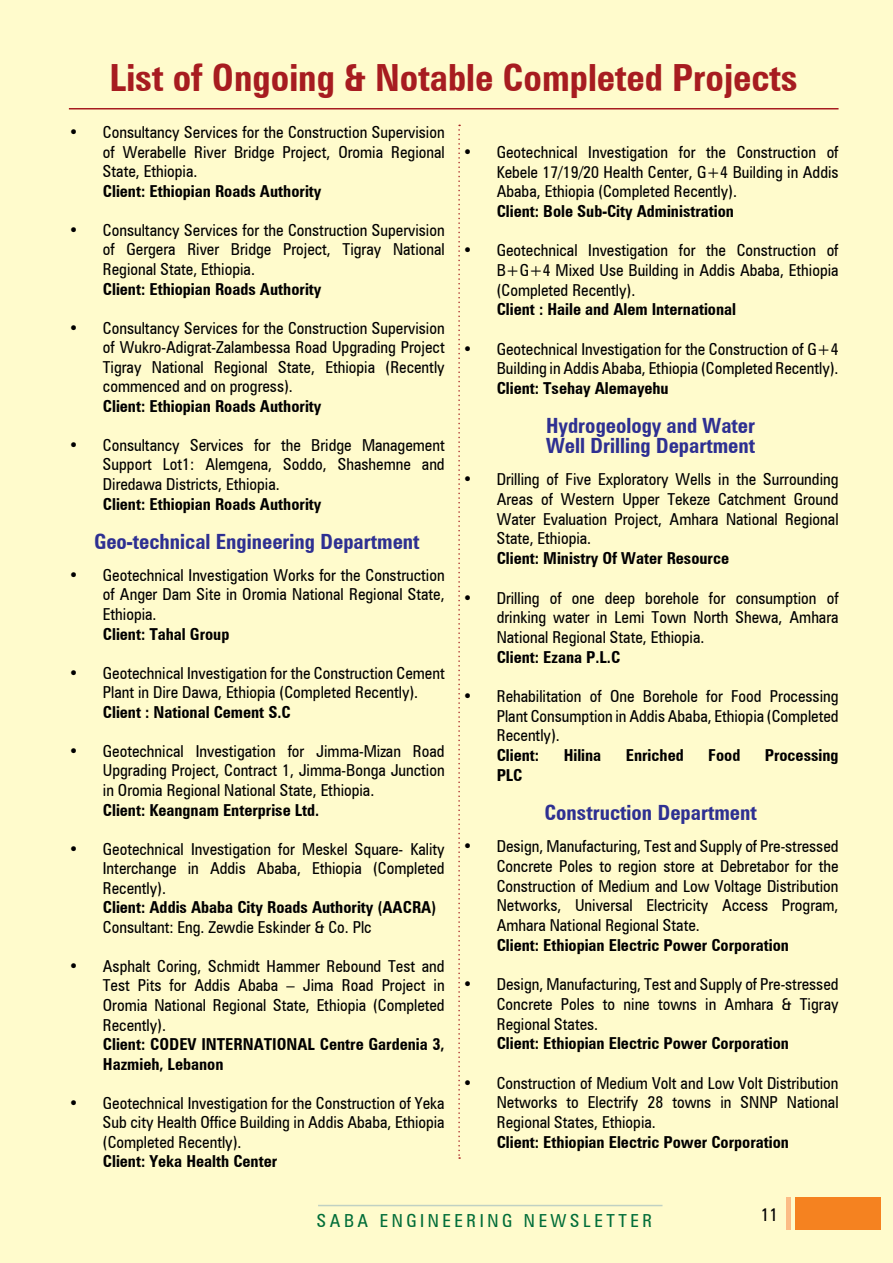
<style>
.page{position:relative;width:893px;height:1263px;background:#fffbcc}
.page>*{position:absolute;margin:0;border:0;box-sizing:border-box;transform-origin:0 0}
.t1{font:700 condensed 37.5px "Zurich BT";color:#a71c20}
.t2{font:700 condensed 21px/19.6px "Zurich BT";color:#2e3092}
.t3{font:condensed 18px "Zurich BT";letter-spacing:.2em;color:#006d38}
.t4{font:condensed 18px "Zurich BT";color:#000}
.t5{font:condensed 16.5px/19.5px "Zurich BT";color:#000;text-align:justify}
.t6{font:700 condensed 16.5px/19.5px "Zurich BT";color:#000}
</style>
<div class="page">
<svg style="left:458px;top:125px;width:2px;height:1034px"></svg>
<hr style="left:69px;top:108px;width:769px;height:1px;background:#a71c20">
<hr style="left:318px;top:1205px;width:344px;height:1px;background:#c0d1c3">
<div style="left:795px;top:1197px;width:85px;height:33px;background:#f58220"></div>
<div style="left:786px;top:1197px;width:5px;height:33px;background:#fcbc86"></div>
<h1 class="t1" style="left:110px;top:55px;width:690px">List of Ongoing &amp; Notable Completed Projects</h1>
<p class="t5" style="left:103px;top:122px;width:343px;text-indent:-34px">• Consultancy Services for the Construction Supervision of Werabelle River Bridge Project, Oromia Regional State, Ethiopia.</p>
<p class="t6" style="left:103px;top:181px;width:220px">Client: Ethiopian Roads Authority</p>
<p class="t5" style="left:103px;top:220px;width:343px;text-indent:-34px">• Consultancy Services for the Construction Supervision of Gergera River Bridge Project, Tigray National Regional State, Ethiopia.</p>
<p class="t6" style="left:103px;top:279px;width:220px">Client: Ethiopian Roads Authority</p>
<p class="t5" style="left:103px;top:318px;width:343px;text-indent:-34px">• Consultancy Services for the Construction Supervision of Wukro-Adigrat-Zalambessa Road Upgrading Project Tigray National Regional State, Ethiopia (Recently commenced and on progress).</p>
<p class="t6" style="left:103px;top:396px;width:220px">Client: Ethiopian Roads Authority</p>
<p class="t5" style="left:103px;top:435px;width:343px;text-indent:-34px">• Consultancy Services for the Bridge Management Support Lot1: Alemgena, Soddo, Shashemne and Diredawa Districts, Ethiopia.</p>
<p class="t6" style="left:103px;top:494px;width:220px">Client: Ethiopian Roads Authority</p>
<p class="t2" style="left:94px;top:531px;width:327px">Geo-technical Engineering Department</p>
<p class="t5" style="left:103px;top:565px;width:343px;text-indent:-34px">• Geotechnical Investigation Works for the Construction of Anger Dam Site in Oromia National Regional State, Ethiopia.</p>
<p class="t6" style="left:103px;top:624px;width:128px">Client: Tahal Group</p>
<p class="t5" style="left:69px;top:663px;width:377px;text-align:center">• Geotechnical Investigation for the Construction Cement<br>Plant in Dire Dawa, Ethiopia (Completed Recently).</p>
<p class="t6" style="left:103px;top:702px;width:189px">Client : National Cement S.C</p>
<p class="t5" style="left:103px;top:741px;width:343px;text-indent:-34px">• Geotechnical Investigation for Jimma-Mizan Road Upgrading Project, Contract 1, Jimma-Bonga Junction in Oromia Regional National State, Ethiopia.</p>
<p class="t6" style="left:103px;top:800px;width:218px">Client: Keangnam Enterprise Ltd.</p>
<p class="t5" style="left:103px;top:839px;width:343px;text-indent:-34px">• Geotechnical Investigation for Meskel Square- Kality Interchange in Addis Ababa, Ethiopia (Completed Recently).</p>
<p class="t6" style="left:103px;top:897px;width:335px">Client: Addis Ababa City Roads Authority (AACRA)</p>
<p class="t5" style="left:103px;top:917px;width:270px">Consultant: Eng. Zewdie Eskinder &amp; Co. Plc</p>
<p class="t5" style="left:103px;top:956px;width:343px;text-indent:-34px">• Asphalt Coring, Schmidt Hammer Rebound Test and Test Pits for Addis Ababa – Jima Road Project in Oromia National Regional State, Ethiopia (Completed Recently).</p>
<p class="t6" style="left:103px;top:1034px;width:343px">Client: CODEV INTERNATIONAL Centre Gardenia 3,<br>Hazmieh, Lebanon</p>
<p class="t5" style="left:103px;top:1093px;width:343px;text-indent:-34px">• Geotechnical Investigation for the Construction of Yeka Sub city Health Office Building in Addis Ababa, Ethiopia (Completed Recently).</p>
<p class="t6" style="left:103px;top:1152px;width:176px">Client: Yeka Health Center</p>
<p class="t5" style="left:497px;top:142px;width:343px;text-indent:-34px">• Geotechnical Investigation for the Construction of Kebele 17/19/20 Health Center, G+4 Building in Addis Ababa, Ethiopia (Completed Recently).</p>
<p class="t6" style="left:497px;top:201px;width:239px">Client: Bole Sub-City Administration</p>
<p class="t5" style="left:497px;top:241px;width:343px;text-indent:-34px">• Geotechnical Investigation for the Construction of B+G+4 Mixed Use Building in Addis Ababa, Ethiopia (Completed Recently).</p>
<p class="t6" style="left:497px;top:300px;width:241px">Client : Haile and Alem International</p>
<p class="t5" style="left:463px;top:339px;width:377px;text-align:right">• Geotechnical Investigation for the Construction of G+4<br>Building in Addis Ababa, Ethiopia (Completed Recently).</p>
<p class="t6" style="left:497px;top:378px;width:173px">Client: Tsehay Alemayehu</p>
<p class="t2" style="left:546px;top:416px;width:211px">Hydrogeology and Water<br>Well Drilling Department</p>
<p class="t5" style="left:497px;top:470px;width:343px;text-indent:-34px">• Drilling of Five Exploratory Wells in the Surrounding Areas of Western Upper Tekeze Catchment Ground Water Evaluation Project, Amhara National Regional State, Ethiopia.</p>
<p class="t6" style="left:497px;top:548px;width:234px">Client: Ministry Of Water Resource</p>
<p class="t5" style="left:497px;top:588px;width:343px;text-indent:-34px">• Drilling of one deep borehole for consumption of drinking water in Lemi Town North Shewa, Amhara National Regional State, Ethiopia.</p>
<p class="t6" style="left:497px;top:647px;width:125px">Client: Ezana P.L.C</p>
<p class="t5" style="left:497px;top:686px;width:343px;text-indent:-34px">• Rehabilitation of One Borehole for Food Processing Plant Consumption in Addis Ababa, Ethiopia (Completed Recently).</p>
<p class="t6" style="left:497px;top:745px;width:44px">Client:</p>
<p class="t6" style="left:564px;top:745px;width:39px">Hilina</p>
<p class="t6" style="left:626px;top:745px;width:59px">Enriched</p>
<p class="t6" style="left:708px;top:745px;width:34px">Food</p>
<p class="t6" style="left:765px;top:745px;width:75px">Processing</p>
<p class="t6" style="left:497px;top:765px;width:27px">PLC</p>
<p class="t2" style="left:544px;top:802px;width:214px">Construction Department</p>
<p class="t5" style="left:497px;top:836px;width:343px;text-indent:-34px">• Design, Manufacturing, Test and Supply of Pre-stressed Concrete Poles to region store at Debretabor for the Construction of Medium and Low Voltage Distribution Networks, Universal Electricity Access Program, Amhara National Regional State.</p>
<p class="t6" style="left:497px;top:935px;width:294px">Client: Ethiopian Electric Power Corporation</p>
<p class="t5" style="left:497px;top:974px;width:343px;text-indent:-34px">• Design, Manufacturing, Test and Supply of Pre-stressed Concrete Poles to nine towns in Amhara &amp; Tigray Regional States.</p>
<p class="t6" style="left:497px;top:1033px;width:294px">Client: Ethiopian Electric Power Corporation</p>
<p class="t5" style="left:497px;top:1073px;width:343px;text-indent:-34px">• Construction of Medium Volt and Low Volt Distribution Networks to Electrify 28 towns in SNNP National Regional States, Ethiopia.</p>
<p class="t6" style="left:497px;top:1132px;width:294px">Client: Ethiopian Electric Power Corporation</p>
<p class="t3" style="left:317px;top:1210px;width:27px">Saba</p>
<p class="t3" style="left:380px;top:1210px;width:25px">Engineering</p>
<p class="t3" style="left:524px;top:1210px;width:29px">Newsletter</p>
<p class="t4" style="left:761px;top:1204px;width:19px">11</p>
<p class="t3" style="left:317px;top:1210px;width:25px">Engineering</p>
<p class="t3" style="left:461px;top:1210px;width:29px">Newsletter</p>
<p class="t4" style="left:761px;top:1207px;width:19px">17</p>
</div>
